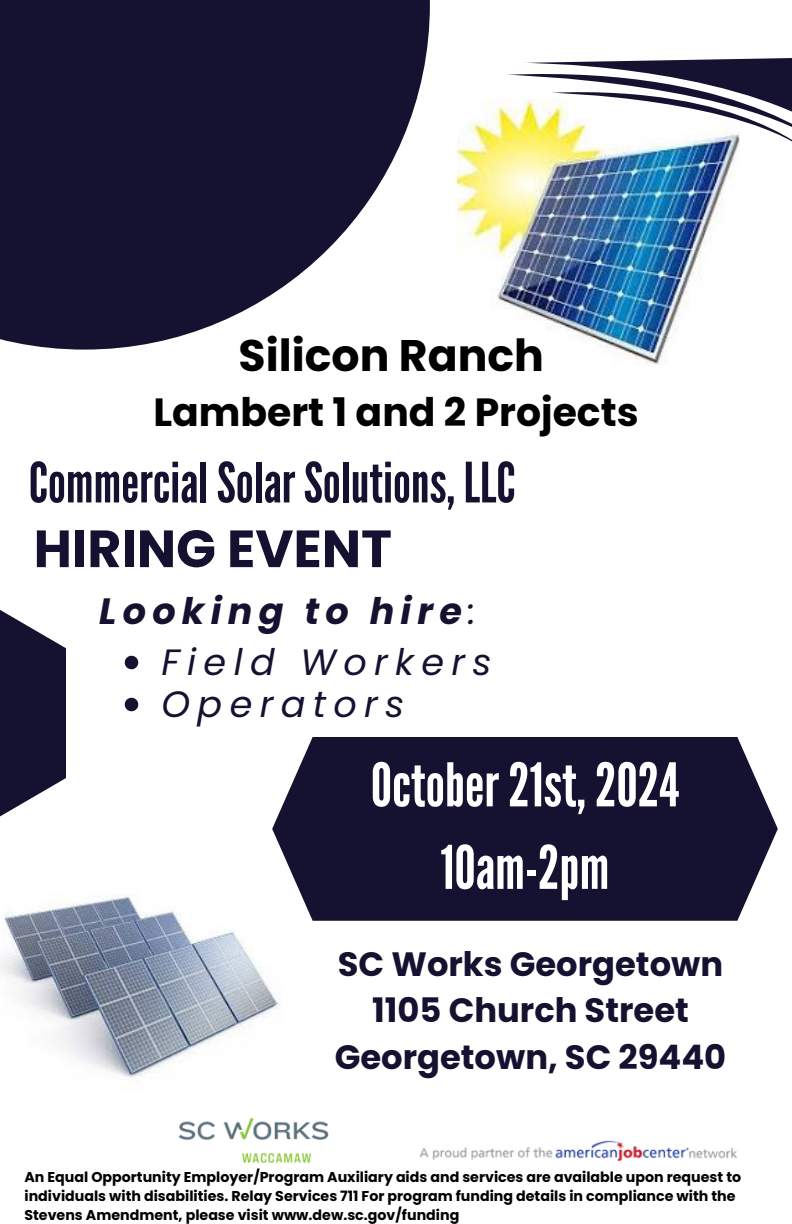
<style>
.page{position:relative;width:792px;height:1224px;background:#fff}
.page>*{position:absolute;margin:0;border:0;box-sizing:border-box;transform-origin:0 0}
.t1{font:60px/82.4px "League Gothic";color:#fff;text-align:center}
.t2{font:55.6px "League Gothic";color:#141230}
.t3{font:700 52.2px "Poppins";color:#141230}
.t4{font:700 44.2px "Poppins";color:#000}
.t5{font:700 39.4px "Poppins";color:#000}
.t6{font:italic 36.6px "Poppins";letter-spacing:.2em;color:#141230}
.t7{font:italic 700 36.6px "Poppins";letter-spacing:.17em;color:#141230}
.t8{font:700 33.8px/46.4px "Poppins";color:#141230;text-align:center}
.t9{font:700 14.2px/19px "Poppins";color:#000}
.s1{font-weight:400}
</style>
<div class="page">
<svg style="left:272px;top:737px;width:506px;height:184px;background:#262440"></svg>
<img style="left:458px;top:99px;width:276px;height:266px">
<svg style="left:507px;top:58px;width:285px;height:99px"></svg>
<svg style="left:0;top:0;width:430px;height:350px;fill:#141230"></svg>
<svg style="left:0;top:610px;width:66px;height:207px;fill:#141230"></svg>
<img style="left:0;top:876px;width:284px;height:202px">
<img style="left:179px;top:1117px;width:150px;height:47px">
<img style="left:419px;top:1140px;width:318px;height:21px">
<svg style="left:125px;top:656px;width:13px;height:13px"></svg>
<svg style="left:125px;top:698px;width:13px;height:13px"></svg>
<p class="t4" style="left:239px;top:325px;width:307px">Silicon Ranch</p>
<p class="t5" style="left:153px;top:385px;width:487px">Lambert 1 and 2 Projects</p>
<p class="t2" style="left:29px;top:450px;width:488px">CommercialSolarSolutions, LLC</p>
<h4 class="t3" style="left:34px;top:512px;width:360px">HIRING EVENT</h4>
<p class="t7" style="left:99px;top:586px;width:378px">Looking to hire<span class="s1">:</span></p>
<p class="t6" style="left:161px;top:637px;width:332px">Field Workers</p>
<h1 class="t6" style="left:161px;top:679px;width:244px">Operators</h1>
<h5 class="t1" style="left:371px;top:745px;width:310px">October21st,2024<br>10am-2pm</h5>
<h2 class="t8" style="left:335px;top:941px;width:393px">SC Works Georgetown<br>1105 Church Street<br>Georgetown, SC 29440</h2>
<p class="t9" style="left:24px;top:1167px;width:718px">An Equal Opportunity Employer/Program Auxiliary aids and services are available upon request to individuals with disabilities. Relay Services 711 For program funding details in compliance with the<br>Stevens Amendment, please visit www.dew.sc.gov/funding</p>
</div>
